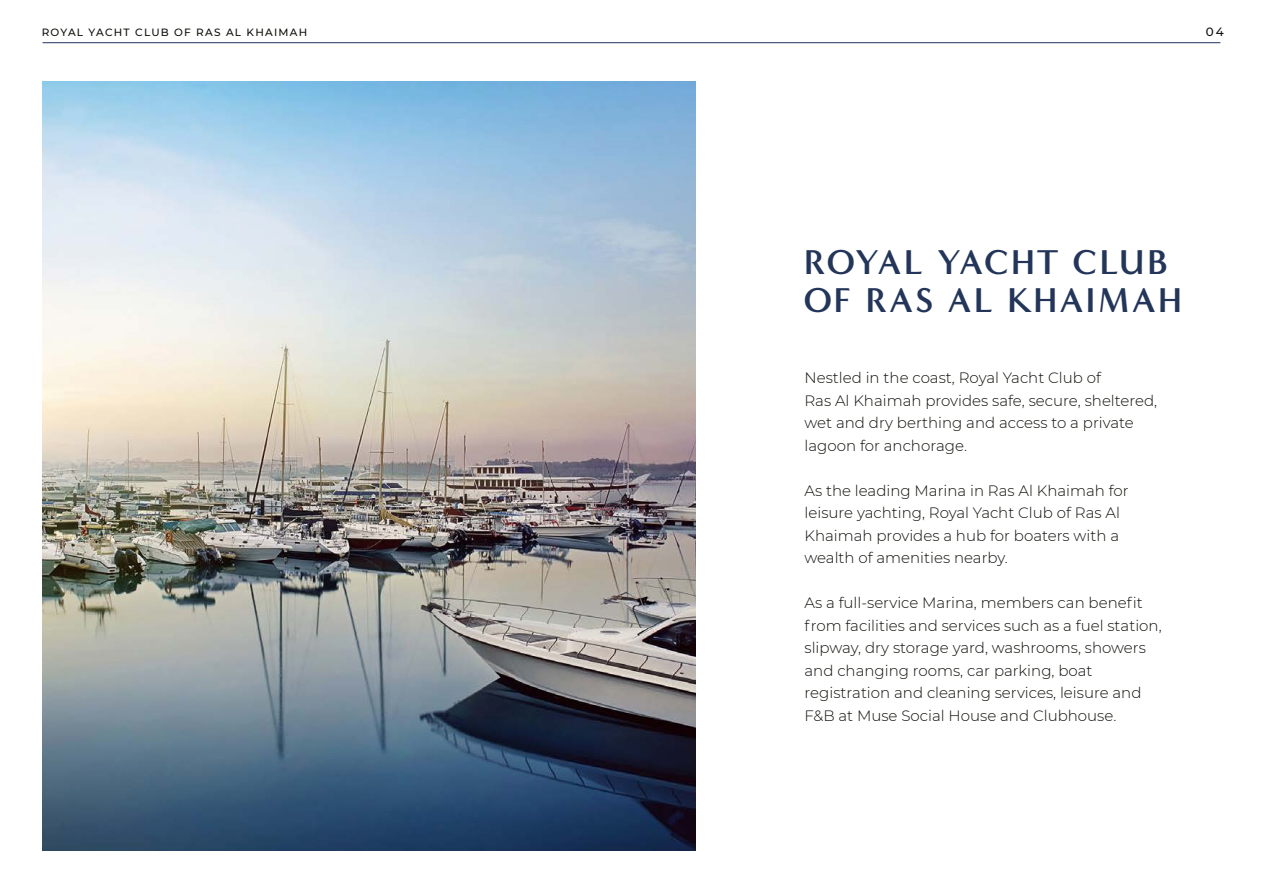
<style>
.page{position:relative;width:1263px;height:893px;background:#fff}
.page>*{position:absolute;margin:0;border:0;box-sizing:border-box;transform-origin:0 0}
.t1{font:700 35.25px/38.1px "Minerva Modern";letter-spacing:.06em;color:#233559}
.t2{font:300 15px/22.5px "Montserrat";color:#0e0e09}
.t3{font:500 12px "Montserrat";color:#0e0e09}
.t4{font:500 10.5px "Montserrat";letter-spacing:.12em;color:#0e0e09}
</style>
<div class="page">
<hr style="left:43px;top:42px;width:1177px;height:1px;background:#233559">
<img style="left:43px;top:81px;width:652px;height:769px">
<p class="t4" style="left:42px;top:25px;width:267px">ROYAL YACHT CLUB OF RAS AL KHAIMAH</p>
<p class="t3" style="left:1206px;top:23px;width:19px">04</p>
<h1 class="t1" style="left:804px;top:243px;width:379px">ROYAL YACHT CLUB<br>OF RAS AL KHAIMAH</h1>
<p class="t2" style="left:804px;top:366px;width:354px">Nestled in the coast, Royal Yacht Club of<br>Ras Al Khaimah provides safe, secure, sheltered, wet and dry berthing and access to a private lagoon for anchorage.</p>
<p class="t2" style="left:804px;top:478px;width:326px">As the leading Marina in Ras Al Khaimah for leisure yachting, Royal Yacht Club of Ras Al Khaimah provides a hub for boaters with a wealth of amenities nearby.</p>
<p class="t2" style="left:804px;top:591px;width:359px">As a full-service Marina, members can benefit from facilities and services such as a fuel station, slipway, dry storage yard, washrooms, showers and changing rooms, car parking, boat registration and cleaning services, leisure and F&amp;B at Muse Social House and Clubhouse.</p>
</div>
